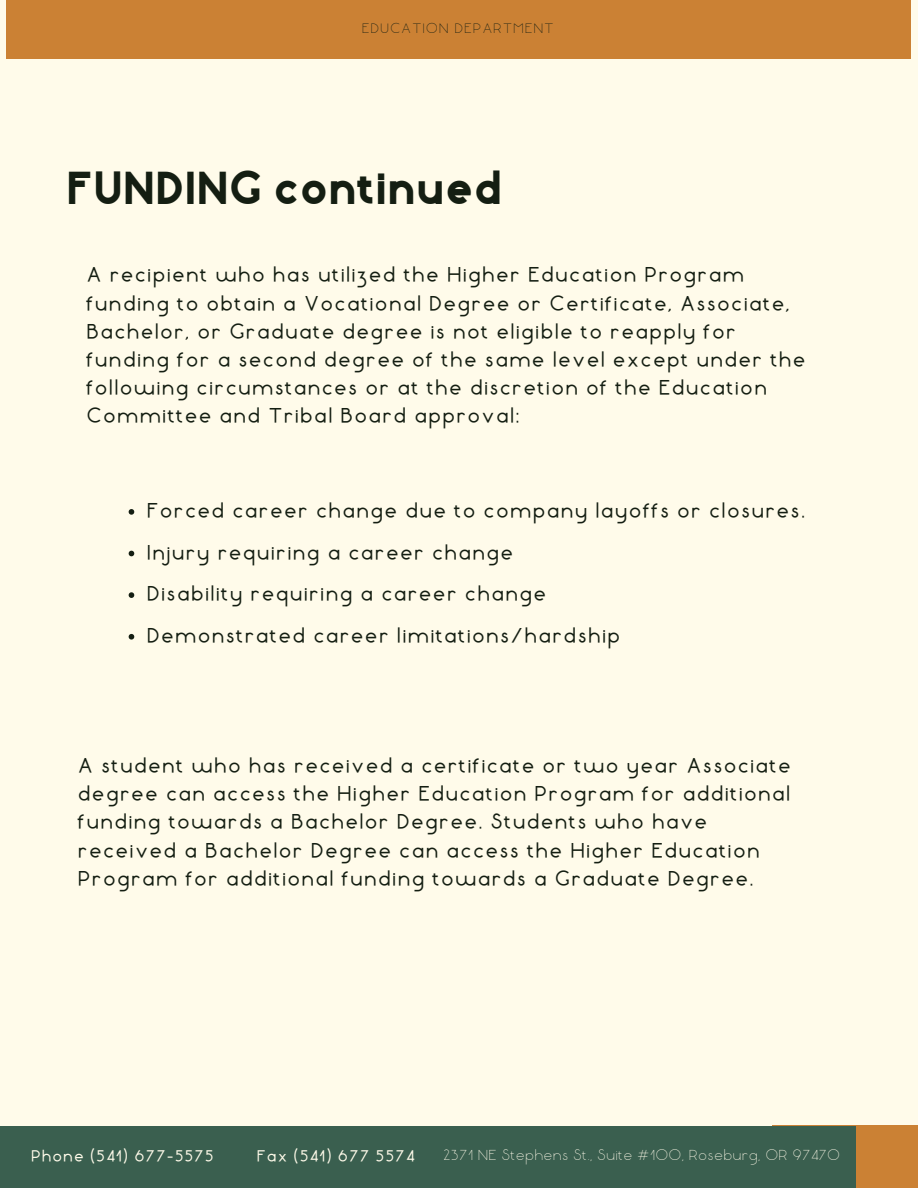
<style>
.page{position:relative;width:918px;height:1188px;background:#fffbea}
.page>*{position:absolute;margin:0;border:0;box-sizing:border-box;transform-origin:0 0}
.t1{font:900 38.25px "Liberal";color:#141e12}
.t2{font:700 19.5px/28.2px "Liberal";letter-spacing:.05em;color:#141e12}
.t3{font:300 15px "Liberal";color:#fffbea}
.t4{font:700 15px "Liberal";letter-spacing:.05em;color:#fffbea}
.t5{font:300 14.1px "Liberal";letter-spacing:.05em;color:#141e12}
</style>
<div class="page">
<div style="left:6px;top:0;width:905px;height:58px;background:#cb8134"></div>
<div style="left:772px;top:1126px;width:146px;height:62px;background:#cb8134"></div>
<div style="left:0;top:1126px;width:856px;height:62px;background:#3a5f4f"></div>
<svg style="left:129px;top:509px;width:5px;height:6px"></svg>
<svg style="left:129px;top:551px;width:5px;height:5px"></svg>
<svg style="left:129px;top:592px;width:5px;height:6px"></svg>
<svg style="left:129px;top:634px;width:5px;height:6px"></svg>
<p class="t5" style="left:363px;top:21px;width:194px">EDUCATION DEPARTMENT</p>
<p class="t1" style="left:69px;top:166px;width:438px">FUNDING continued</p>
<p class="t2" style="left:88px;top:261px;width:721px">A recipient who has utilized the Higher Education Program funding to obtain a Vocational Degree or Certificate, Associate, Bachelor, or Graduate degree is not eligible to reapply for funding for a second degree of the same level except under the following circumstances or at the discretion of the Education Committee and Tribal Board approval:</p>
<p class="t2" style="left:148px;top:497px;width:660px">Forced career change due to company layoffs or closures.</p>
<p class="t2" style="left:148px;top:539px;width:368px">Injury requiring a career change</p>
<p class="t2" style="left:148px;top:580px;width:401px">Disability requiring a career change</p>
<p class="t2" style="left:148px;top:622px;width:475px">Demonstrated career limitations/hardship</p>
<p class="t2" style="left:79px;top:752px;width:715px">A student who has received a certificate or two year Associate degree can access the Higher Education Program for additional funding towards a Bachelor Degree. Students who have received a Bachelor Degree can access the Higher Education Program for additional funding towards a Graduate Degree.</p>
<p class="t4" style="left:32px;top:1147px;width:184px">Phone (541) 677-5575</p>
<p class="t4" style="left:258px;top:1147px;width:159px">Fax (541) 677 5574</p>
<p class="t3" style="left:444px;top:1147px;width:399px">2371 NE Stephens St., Suite #100, Roseburg, OR 97470</p>
</div>
